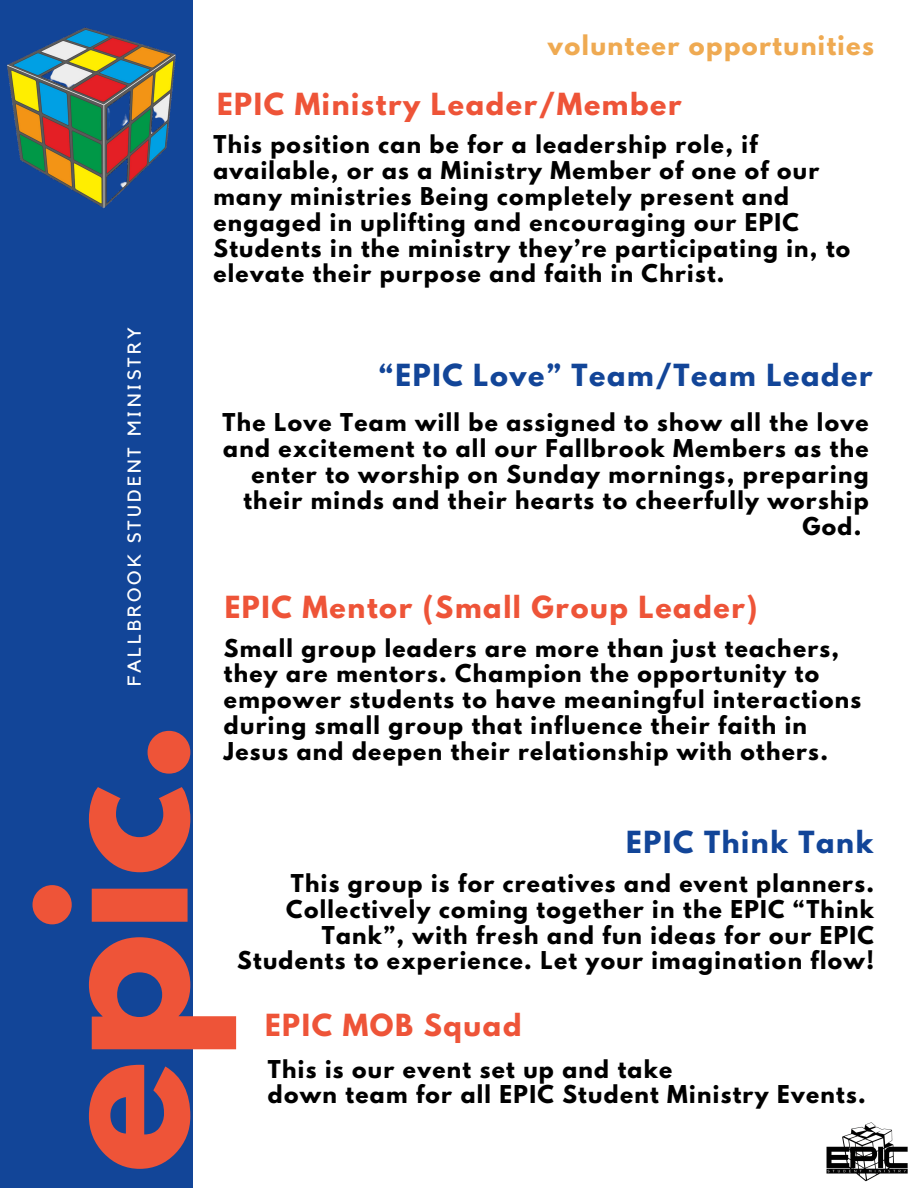
<style>
.page{position:relative;width:918px;height:1188px;background:#124598}
.page>*{position:absolute;margin:0;border:0;box-sizing:border-box;transform-origin:0 0}
.t1{font:700 186.75px "League Spartan";color:#ee5438}
.t2{font:700 27px "League Spartan";letter-spacing:.06em;color:#ee5438}
.t3{font:700 27px "League Spartan";letter-spacing:.06em;color:#124598}
.t4{font:700 24px "League Spartan";letter-spacing:.06em;color:#efaa52}
.t5{font:700 21.75px/25.8px "League Spartan";letter-spacing:.06em;color:#000}
.t6{font:18.75px "Kollektif";letter-spacing:.16em;color:#fff}
</style>
<div class="page">
<div style="left:194px;top:0;width:724px;height:1188px;background:#fff"></div>
<img style="left:7px;top:27px;width:169px;height:182px">
<img style="left:826px;top:1122px;width:82px;height:60px">
<p class="t4" style="left:548px;top:33px;width:328px">volunteer opportunities</p>
<p class="t2" style="left:217px;top:91px;width:466px">EPIC Ministry Leader/Member</p>
<p class="t5" style="left:213px;top:134px;width:638px">This position can be for a leadership role, if available, or as a Ministry Member of one of our many ministries Being completely present and engaged in uplifting and encouraging our EPIC Students in the ministry they’re participating in, to elevate their purpose and faith in Christ.</p>
<p class="t6" style="left:126px;top:686px;width:361px;rotate:-90deg">FALLBROOK STUDENT MINISTRY</p>
<p class="t3" style="left:379px;top:361px;width:495px">“EPIC Love” Team/Team Leader</p>
<p class="t5" style="left:222px;top:412px;width:648px">The Love Team will be assigned to show all the love</p>
<p class="t5" style="left:223px;top:438px;width:647px">and excitement to all our Fallbrook Members as the</p>
<p class="t5" style="left:251px;top:464px;width:619px">enter to worship on Sunday mornings, preparing</p>
<p class="t5" style="left:243px;top:490px;width:627px">their minds and their hearts to cheerfully worship</p>
<p class="t5" style="left:802px;top:516px;width:60px">God.</p>
<p class="t2" style="left:225px;top:593px;width:534px">EPIC Mentor (Small Group Leader)</p>
<p class="t5" style="left:224px;top:638px;width:639px">Small group leaders are more than just teachers, they are mentors. Champion the opportunity to empower students to have meaningful interactions during small group that influence their faith in Jesus and deepen their relationship with others.</p>
<h1 class="t1" style="left:19px;top:1173px;width:455px;rotate:-90deg">epic.</h1>
<p class="t3" style="left:626px;top:829px;width:248px">EPIC Think Tank</p>
<p class="t5" style="left:237px;top:873px;width:638px;text-align:right">This group is for creatives and event planners.<br>Collectively coming together in the EPIC “Think Tank”, with fresh and fun ideas for our EPIC Students to experience. Let your imagination flow!</p>
<p class="t2" style="left:265px;top:1012px;width:258px">EPIC MOB Squad</p>
<p class="t5" style="left:268px;top:1059px;width:599px">This is our event set up and take<br>down team for all EPIC Student Ministry Events.</p>
</div>
